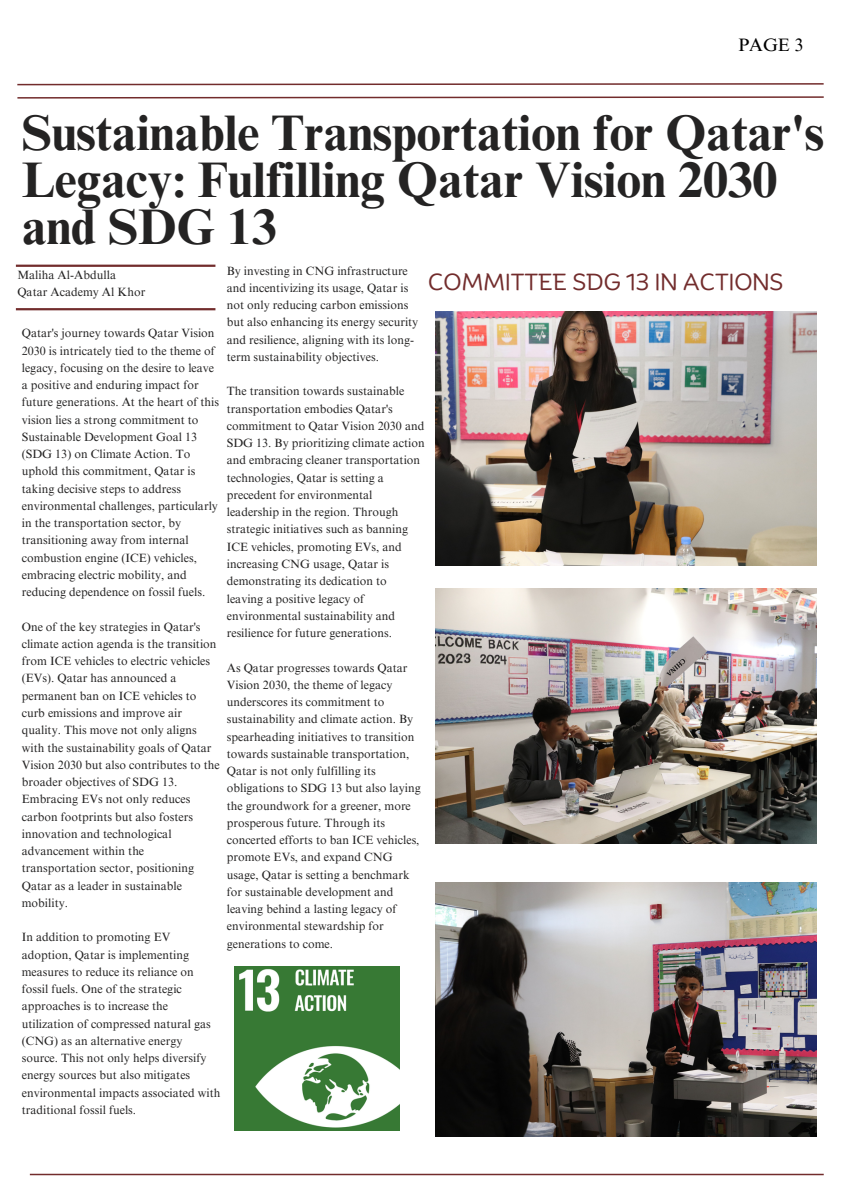
<style>
.page{position:relative;width:842px;height:1191px;background:#fff}
.page>*{position:absolute;margin:0;border:0;box-sizing:border-box;transform-origin:0 0}
.t1{font:700 50px/47.2px "Times NRMT Pro";letter-spacing:-.005em;color:#242323}
.t2{font:22.7px "Binate Display";letter-spacing:.005em;color:#722c2c}
.t3{font:18px "Times NRMT Pro";color:#000}
.t4{font:12px/17.2px "Times NRMT Pro";letter-spacing:.005em;color:#242323}
</style>
<div class="page">
<hr style="left:16px;top:264px;width:199px;height:3px;background:#722c2c">
<hr style="left:16px;top:308px;width:199px;height:2px;background:#722c2c">
<svg style="left:17px;top:83px;width:807px;height:3px"></svg>
<svg style="left:17px;top:96px;width:807px;height:3px"></svg>
<hr style="left:30px;top:1173px;width:794px;height:2px;background:#722c2c">
<img style="left:234px;top:966px;width:165px;height:163px">
<img style="left:436px;top:311px;width:381px;height:254px">
<img style="left:436px;top:589px;width:381px;height:254px">
<img style="left:436px;top:882px;width:381px;height:254px">
<p class="t3" style="left:738px;top:38px;width:67px">PAGE 3</p>
<h3 class="t1" style="left:22px;top:115px;width:804px">Sustainable Transportation for Qatar's<br>Legacy: Fulfilling Qatar Vision 2030 and SDG 13</h3>
<h1 class="t4" style="left:17px;top:268px;width:100px">Maliha Al-Abdulla</h1>
<h2 class="t4" style="left:17px;top:285px;width:130px">Qatar Academy Al Khor</h2>
<p class="t4" style="left:227px;top:263px;width:193px">By investing in CNG infrastructure and incentivizing its usage, Qatar is not only reducing carbon emissions but also enhancing its energy security and resilience, aligning with its long&shy;term sustainability objectives.</p>
<p class="t4" style="left:227px;top:384px;width:199px">The transition towards sustainable transportation embodies Qatar's commitment to Qatar Vision 2030 and SDG 13. By prioritizing climate action and embracing cleaner transportation technologies, Qatar is setting a precedent for environmental leadership in the region. Through strategic initiatives such as banning ICE vehicles, promoting EVs, and increasing CNG usage, Qatar is demonstrating its dedication to leaving a positive legacy of environmental sustainability and resilience for future generations.</p>
<p class="t4" style="left:227px;top:660px;width:196px">As Qatar progresses towards Qatar Vision 2030, the theme of legacy underscores its commitment to sustainability and climate action. By spearheading initiatives to transition towards sustainable transportation, Qatar is not only fulfilling its obligations to SDG 13 but also laying the groundwork for a greener, more prosperous future. Through its concerted efforts to ban ICE vehicles, promote EVs, and expand CNG usage, Qatar is setting a benchmark for sustainable development and leaving behind a lasting legacy of environmental stewardship for generations to come.</p>
<p class="t2" style="left:428px;top:260px;width:357px">COMMITTEE SDG 13 IN ACTIONS</p>
<p class="t4" style="left:22px;top:326px;width:199px">Qatar's journey towards Qatar Vision 2030 is intricately tied to the theme of legacy, focusing on the desire to leave a positive and enduring impact for future generations. At the heart of this vision lies a strong commitment to Sustainable Development Goal 13 (SDG 13) on Climate Action. To uphold this commitment, Qatar is taking decisive steps to address environmental challenges, particularly in the transportation sector, by transitioning away from internal combustion engine (ICE) vehicles, embracing electric mobility, and reducing dependence on fossil fuels.</p>
<p class="t4" style="left:22px;top:619px;width:200px">One of the key strategies in Qatar's climate action agenda is the transition from ICE vehicles to electric vehicles (EVs). Qatar has announced a permanent ban on ICE vehicles to curb emissions and improve air quality. This move not only aligns with the sustainability goals of Qatar<br>Vision 2030 but also contributes to the broader objectives of SDG 13.<br>Embracing EVs not only reduces carbon footprints but also fosters innovation and technological advancement within the transportation sector, positioning<br>Qatar as a leader in sustainable mobility.</p>
<p class="t4" style="left:22px;top:930px;width:200px">In addition to promoting EV adoption, Qatar is implementing measures to reduce its reliance on fossil fuels. One of the strategic approaches is to increase the utilization of compressed natural gas (CNG) as an alternative energy source. This not only helps diversify energy sources but also mitigates environmental impacts associated with traditional fossil fuels.</p>
</div>
